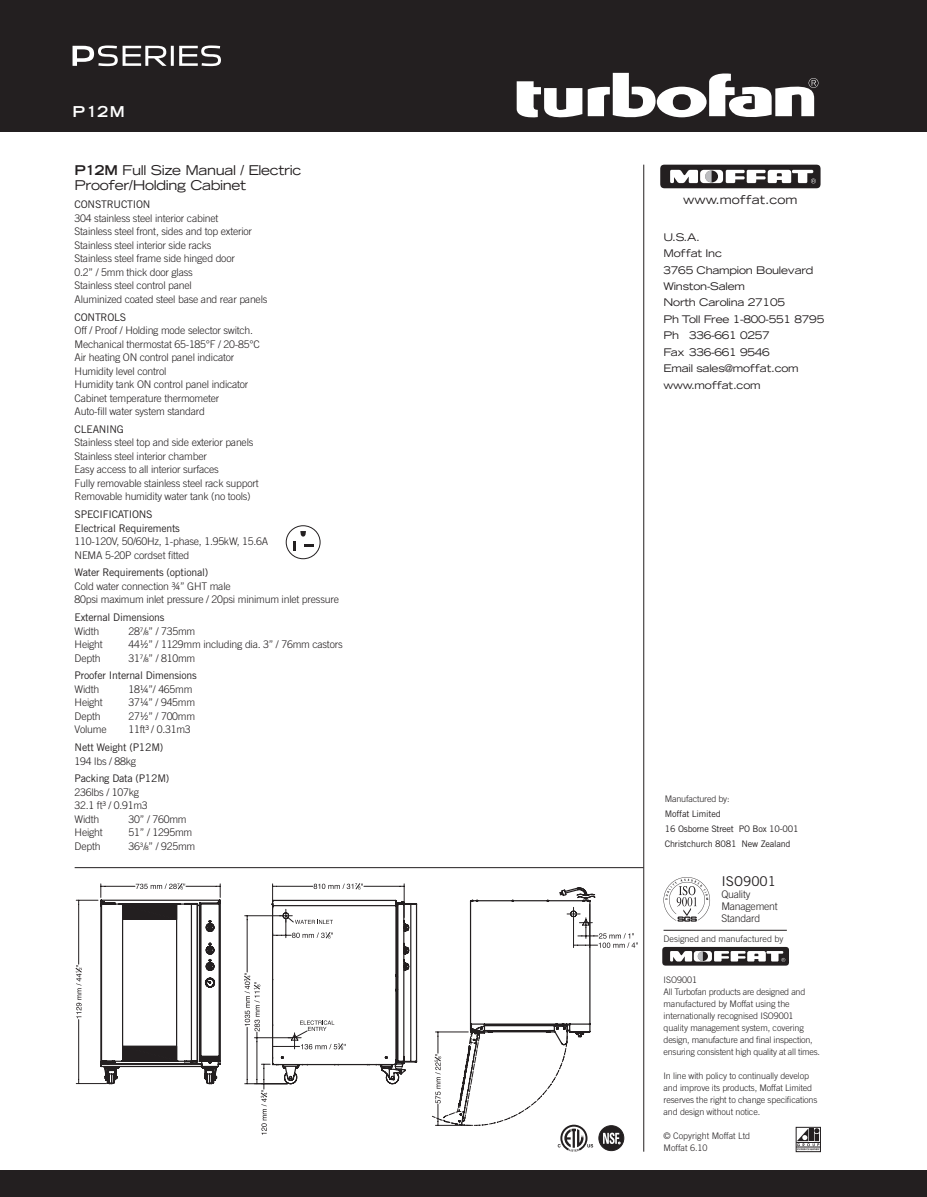
<style>
.page{position:relative;width:927px;height:1197px;background:#fff}
.page>*{position:absolute;margin:0;border:0;box-sizing:border-box;transform-origin:0 0}
.t1{font:700 expanded 15px "Trade Gothic LH";color:#fff}
.t2{font:expanded 13.5px/15px "Trade Gothic LH";letter-spacing:-.025em;color:#231f20}
.t3{font:13.5px "Trade Gothic";color:#231f20}
.t4{font:expanded 12px "Trade Gothic LH";color:#231f20}
.t5{font:300 10.5px/13.5px "Trade Gothic";letter-spacing:-.02em;color:#231f20}
.t6{font:10.5px/13.5px "Trade Gothic";letter-spacing:-.02em;color:#231f20}
.t7{font:expanded 10.5px/16.5px "Trade Gothic LH";letter-spacing:-.02em;color:#231f20}
.t8{font:300 9px/12px "Trade Gothic";letter-spacing:-.015em;color:#231f20}
.t9{font:9px/15px "Trade Gothic";letter-spacing:-.02em;color:#231f20}
.s1{font-weight:700}
.s2{font-weight:400;font-size:6px}
.s3{font-weight:300}
.s4{font-size:6px}
</style>
<div class="page">
<div style="left:0;top:0;width:927px;height:132px;background:#231f20"></div>
<svg style="left:517px;top:81px;width:65px;height:37px"></svg>
<svg style="left:588px;top:72px;width:230px;height:46px"></svg>
<div style="left:0;top:1170px;width:927px;height:27px;background:#231f20"></div>
<hr style="left:75px;top:867px;width:569px;height:1px;background:#231f20">
<svg style="left:662px;top:947px;width:127px;height:19px"></svg>
<div style="left:796px;top:1127px;width:25px;height:25px;border:1px solid #231f20"></div>
<svg style="left:796px;top:1128px;width:25px;height:22px"></svg>
<svg style="left:664px;top:877px;width:46px;height:45px"></svg>
<svg style="left:660px;top:165px;width:161px;height:23px"></svg>
<hr style="left:644px;top:165px;width:1px;height:987px;background:#231f20">
<hr style="left:664px;top:930px;width:123px;height:1px;background:#231f20">
<svg style="left:75px;top:883px;width:146px;height:202px"></svg>
<hr style="left:76px;top:1083px;width:31px;height:1px;background:#231f20">
<svg style="left:244px;top:883px;width:174px;height:252px"></svg>
<div style="left:286px;top:525px;width:34px;height:34px;border:1px solid #231f20;border-radius:50%"></div>
<svg style="left:294px;top:531px;width:20px;height:20px"></svg>
<svg style="left:432px;top:887px;width:206px;height:265px"></svg>
<svg style="left:73px;top:45px;width:148px;height:21px"></svg>
<h1 class="t1" style="left:73px;top:102px;width:54px">P12M</h1>
<p class="t2" style="left:75px;top:163px;width:228px"><span class="s1">P12M</span> Full Size Manual / Electric<br>Proofer/Holding Cabinet</p>
<p class="t6" style="left:75px;top:198px;width:77px">CONSTRUCTION</p>
<p class="t5" style="left:75px;top:211px;width:194px">304 stainless steel interior cabinet<br>Stainless steel front, sides and top exterior Stainless steel interior side racks<br>Stainless steel frame side hinged door<br>0.2” / 5mm thick door glass<br>Stainless steel control panel<br>Aluminized coated steel base and rear panels</p>
<p class="t6" style="left:75px;top:310px;width:53px">CONTROLS</p>
<p class="t5" style="left:75px;top:323px;width:187px">Off / Proof / Holding mode selector switch.<br>Mechanical thermostat 65-185°F / 20-85°C Air heating ON control panel indicator Humidity level control<br>Humidity tank ON control panel indicator Cabinet temperature thermometer<br>Auto-fill water system standard</p>
<p class="t6" style="left:75px;top:422px;width:51px">CLEANING</p>
<p class="t5" style="left:75px;top:436px;width:186px">Stainless steel top and side exterior panels Stainless steel interior chamber<br>Easy access to all interior surfaces<br>Fully removable stainless steel rack support Removable humidity water tank (no tools)</p>
<p class="t6" style="left:75px;top:507px;width:107px">SPECIFICATIONS<br>Electrical Requirements</p>
<p class="t5" style="left:75px;top:534px;width:195px">110-120V, 50/60Hz, 1-phase, 1.95kW, 15.6A<br>NEMA 5-20P cordset fitted</p>
<p class="t6" style="left:75px;top:566px;width:135px">Water Requirements (optional)</p>
<p class="t5" style="left:75px;top:579px;width:266px">Cold water connection ¾” GHT male<br>80psi maximum inlet pressure / 20psi minimum inlet pressure</p>
<p class="t6" style="left:75px;top:610px;width:91px">External Dimensions</p>
<p class="t5" style="left:75px;top:624px;width:26px">Width</p>
<p class="t5" style="left:129px;top:624px;width:68px">28<sup>7</sup>/<span class="s2">8</span>” / 735mm</p>
<p class="t5" style="left:75px;top:637px;width:30px">Height</p>
<p class="t5" style="left:129px;top:637px;width:216px">44½” / 1129mm including dia. 3” / 76mm castors</p>
<p class="t5" style="left:75px;top:651px;width:28px">Depth</p>
<p class="t6" style="left:75px;top:649px;width:124px;line-height:17.7px;text-align:right"><span class="s3">31</span><sup>7</sup><span class="s3">/</span><span class="s4">8</span><span class="s3">” / 810mm<br></span>Proofer Internal Dimensions</p>
<p class="t5" style="left:75px;top:682px;width:26px">Width</p>
<p class="t5" style="left:129px;top:682px;width:65px">18¼”/ 465mm</p>
<p class="t5" style="left:75px;top:696px;width:30px">Height</p>
<p class="t5" style="left:129px;top:696px;width:68px">37¼” / 945mm</p>
<p class="t5" style="left:75px;top:709px;width:28px">Depth</p>
<p class="t5" style="left:129px;top:709px;width:68px">27½” / 700mm</p>
<p class="t5" style="left:75px;top:723px;width:34px">Volume</p>
<p class="t5" style="left:129px;top:723px;width:64px">11ft³ / 0.31m3</p>
<p class="t6" style="left:75px;top:740px;width:90px">Nett Weight (P12M)</p>
<p class="t5" style="left:75px;top:754px;width:63px">194 lbs / 88kg</p>
<p class="t6" style="left:75px;top:772px;width:96px">Packing Data (P12M)</p>
<p class="t5" style="left:75px;top:785px;width:75px">236lbs / 107kg<br>32.1 ft³ / 0.91m3<br>Width</p>
<p class="t5" style="left:129px;top:812px;width:60px">30” / 760mm</p>
<p class="t5" style="left:75px;top:826px;width:30px">Height</p>
<p class="t5" style="left:129px;top:826px;width:65px">51” / 1295mm</p>
<p class="t5" style="left:75px;top:839px;width:28px">Depth</p>
<p class="t5" style="left:129px;top:839px;width:68px">36<sup>3</sup>/<span class="s2">8</span>” / 925mm</p>
<p class="t4" style="left:683px;top:192px;width:116px">www.moffat.com</p>
<p class="t7" style="left:664px;top:228px;width:162px">U.S.A.<br>Moffat Inc<br>3765 Champion Boulevard<br>Winston-Salem<br>North Carolina 27105<br>Ph Toll Free 1-800-551 8795<br>Ph 336-661 0257<br>Fax 336-661 9546<br>Email sales@moffat.com www.moffat.com</p>
<p class="t8" style="left:665px;top:792px;width:66px">Manufactured by:</p>
<p class="t9" style="left:665px;top:806px;width:135px">Moffat Limited<br>16 Osborne Street PO Box 10-001<br>Christchurch 8081 New Zealand</p>
<p class="t3" style="left:721px;top:873px;width:56px">ISO9001</p>
<p class="t5" style="left:721px;top:888px;width:58px;line-height:12px">Quality<br>Management<br>Standard</p>
<p class="t8" style="left:664px;top:933px;width:122px">Designed and manufactured by</p>
<p class="t8" style="left:664px;top:974px;width:158px">ISO9001<br>All Turbofan products are designed and manufactured by Moffat using the internationally recognised ISO9001 quality management system, covering design, manufacture and final inspection, ensuring consistent high quality at all times.</p>
<p class="t8" style="left:664px;top:1070px;width:155px">In line with policy to continually develop and improve its products, Moffat Limited reserves the right to change specifications and design without notice.</p>
<p class="t8" style="left:664px;top:1130px;width:88px">© Copyright Moffat Ltd<br>Moffat 6.10</p>
</div>
